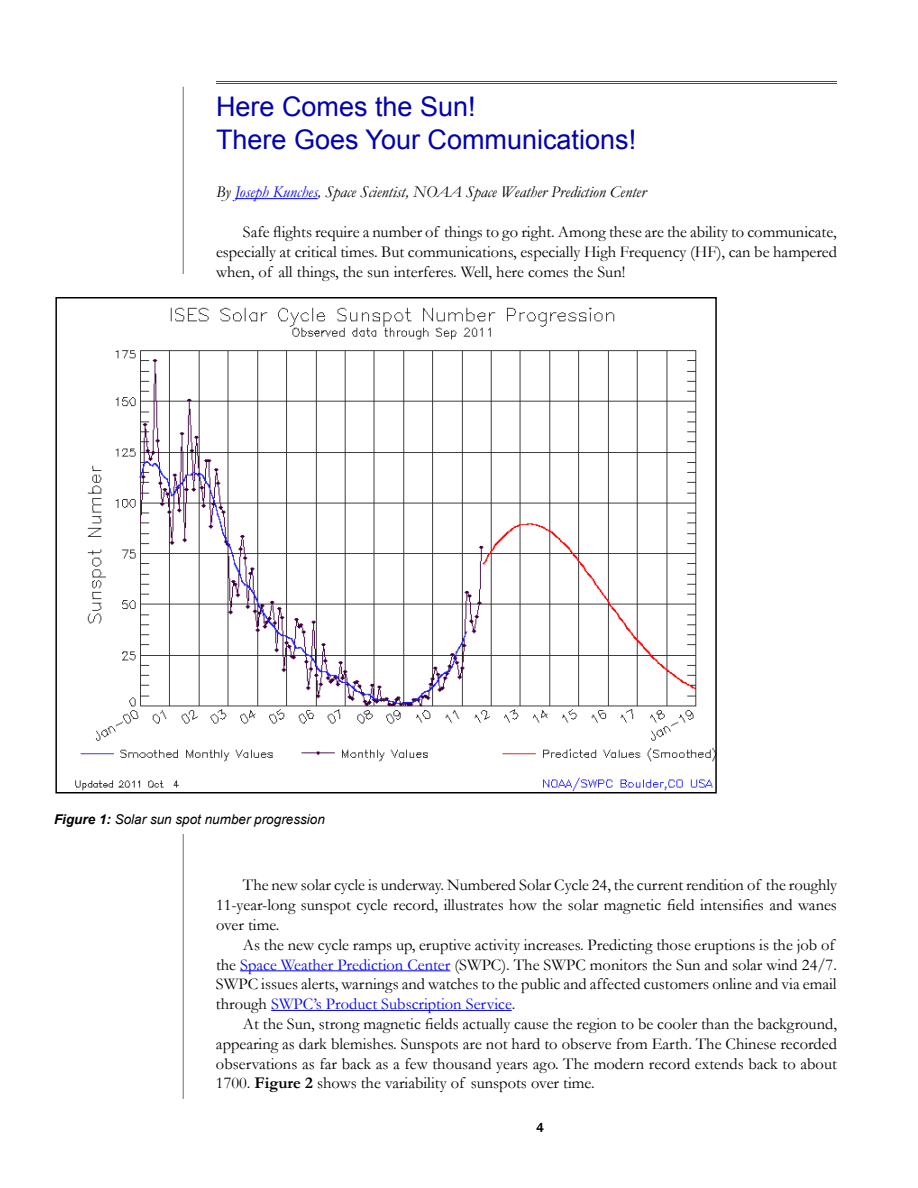
<style>
.page{position:relative;width:918px;height:1188px;background:#fff}
.page>*{position:absolute;margin:0;border:0;box-sizing:border-box;transform-origin:0 0}
.t1{font:27px/32.4px "Arial";color:#0000b3}
.t2{font:16.5px/19.8px "Garamond";color:#000;text-align:justify}
.t3{font:italic 16.5px "Garamond";color:#000}
.t4{font:italic 13.5px "Arial";color:#000}
.t5{font:500 13.5px "Franklin Gothic";color:#000}
.s1{color:#00f}
.s2{font-weight:700}
</style>
<div class="page">
<hr style="left:183px;top:87px;width:1px;height:1012px;background:#6d6e71">
<div style="left:155px;top:274px;width:47px;height:560px;background:#fff"></div>
<hr style="left:216px;top:81px;width:621px;height:1px;background:#f00">
<hr style="left:216px;top:83px;width:621px;height:1px;background:#f00">
<hr style="left:235px;top:198px;width:82px;height:1px;background:#00f">
<hr style="left:240px;top:970px;width:210px;height:1px;background:#00f">
<hr style="left:271px;top:1010px;width:241px;height:1px;background:#00f">
<img style="left:75px;top:307px;width:639px;height:484px">
<div style="left:55px;top:297px;width:662px;height:497px;border:2px solid #000"></div>
<h1 class="t1" style="left:216px;top:91px;width:422px">Here Comes the Sun!<br>There Goes Your Communications!</h1>
<p class="t3" style="left:216px;top:181px;width:431px">By <span class="s1">Joseph Kunches</span>, Space Scientist, NOAA Space Weather Prediction Center</p>
<p class="t2" style="left:216px;top:221px;width:622px;text-indent:27px">Safe flights require a number of things to go right. Among these are the ability to communicate, especially at critical times. But communications, especially High Frequency (HF), can be hampered when, of all things, the sun interferes. Well, here comes the Sun!</p>
<p class="t4" style="left:54px;top:810px;width:272px"><span class="s2">Figure 1:</span> Solar sun spot number progression</p>
<p class="t2" style="left:216px;top:875px;width:623px;text-indent:27px">The new solar cycle is underway. Numbered Solar Cycle 24, the current rendition of the roughly 11-year-long sunspot cycle record, illustrates how the solar magnetic field intensifies and wanes over time.</p>
<p class="t2" style="left:216px;top:934px;width:623px;text-align:left;text-indent:27px">As the new cycle ramps up, eruptive activity increases. Predicting those eruptions is the job of the <span class="s1">Space Weather Prediction Center</span> (SWPC). The SWPC monitors the Sun and solar wind 24/7.<br>SWPC issues alerts, warnings and watches to the public and affected customers online and via email through <span class="s1">SWPC’s Product Subscription Service</span>.</p>
<p class="t2" style="left:216px;top:1013px;width:623px;text-indent:27px">At the Sun, strong magnetic fields actually cause the region to be cooler than the background, appearing as dark blemishes. Sunspots are not hard to observe from Earth. The Chinese recorded observations as far back as a few thousand years ago. The modern record extends back to about 1700. <span class="s2">Figure 2</span> shows the variability of sunspots over time.</p>
<p class="t5" style="left:536px;top:1119px;width:9px">4</p>
</div>
